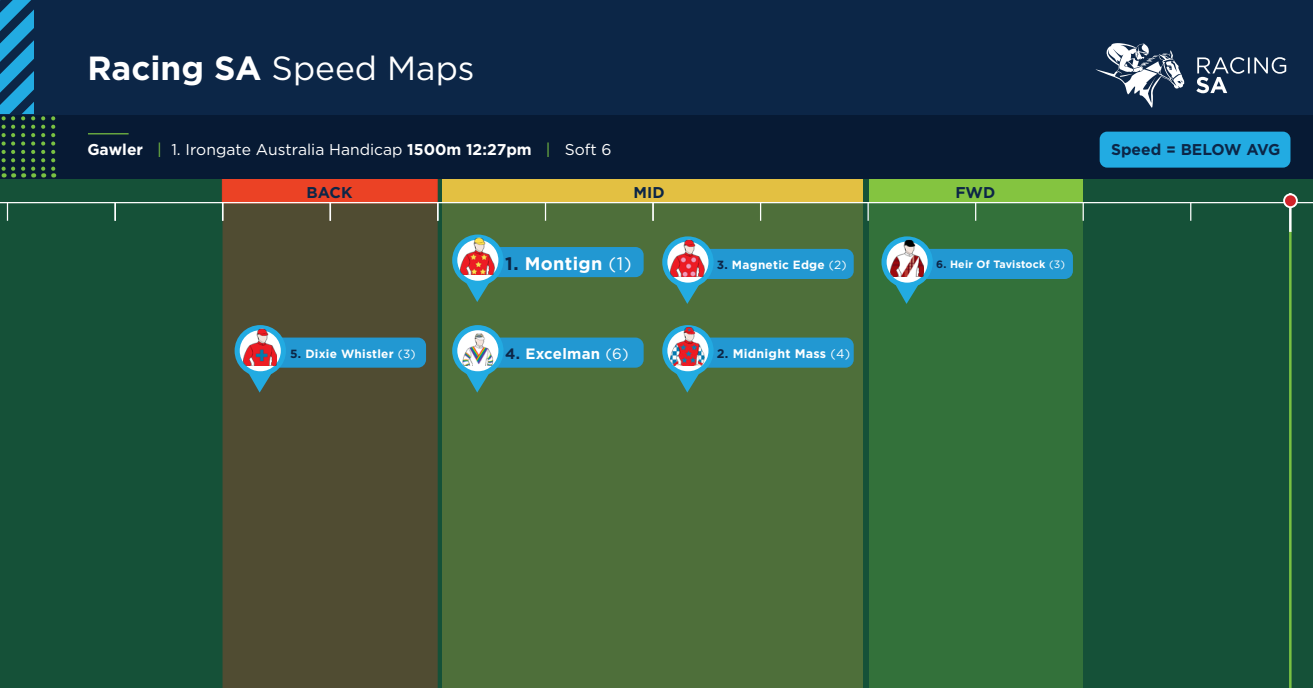
<style>
.page{position:relative;width:1313px;height:688px;background:#fff}
.page>*{position:absolute;margin:0;border:0;box-sizing:border-box;transform-origin:0 0}
.t1{font:33.5px "Gotham HTF";color:#fff}
.t2{font:700 18.12px "Gotham HTF";letter-spacing:.02em;color:#fff}
.t3{font:15.62px "Gotham";color:#fff}
.t4{font:700 15.62px "Gotham HTF";color:#0c2647}
.t5{font:700 15px "Gotham HTF";letter-spacing:.02em;color:#fff}
.t6{font:700 12.5px "Gotham HTF";letter-spacing:.02em;color:#fff}
.t7{font:700 11.88px "Gotham HTF";letter-spacing:.02em;color:#fff}
.t8{font:700 10.62px "Gotham HTF";letter-spacing:.02em;color:#fff}
.s1{font-weight:700}
.s2{font-family:"Gotham HTF";font-weight:700}
.s3{font-family:"Gotham HTF";color:#79c142}
.s4{font-family:"Gotham HTF"}
.s5{color:#0c2647}
.s6{font-family:"Gotham";font-weight:400}
</style>
<div class="page">
<div style="left:0;top:149px;width:1312px;height:539px;background:#155138"></div>
<div style="left:223px;top:203px;width:214px;height:485px;background:#504c32"></div>
<div style="left:222px;top:178px;width:215px;height:25px;background:#eb4225;border:1px solid #eb3e26"></div>
<div style="left:443px;top:178px;width:420px;height:25px;background:#e3c042"></div>
<div style="left:868px;top:178px;width:214px;height:25px;background:#84c440"></div>
<div style="left:443px;top:203px;width:420px;height:485px;background:#4e6f3a"></div>
<div style="left:868px;top:200px;width:214px;height:488px;background:#33713a"></div>
<div style="left:0;top:0;width:1312px;height:178px;background:#0c2647"></div>
<hr style="left:0;top:202px;width:1312px;height:1px;background:#fff">
<div style="left:0;top:115px;width:1312px;height:63px;background:#071a34"></div>
<svg style="left:545px;top:203px;width:1px;height:18px"></svg>
<hr style="left:88px;top:133px;width:41px;height:1px;background:#79c142">
<svg style="left:1196px;top:57px;width:90px;height:36px"></svg>
<svg style="left:1095px;top:43px;width:89px;height:65px"></svg>
<svg style="left:652px;top:203px;width:1px;height:18px"></svg>
<svg style="left:760px;top:203px;width:1px;height:18px"></svg>
<svg style="left:867px;top:203px;width:1px;height:18px"></svg>
<svg style="left:975px;top:203px;width:1px;height:18px"></svg>
<svg style="left:1082px;top:203px;width:1px;height:18px"></svg>
<svg style="left:1190px;top:203px;width:1px;height:18px"></svg>
<svg style="left:41px;top:116px;width:4px;height:61px"></svg>
<svg style="left:51px;top:116px;width:4px;height:61px"></svg>
<svg style="left:0;top:0;width:35px;height:177px"></svg>
<hr style="left:1289px;top:231px;width:2px;height:457px;background:#79c142">
<hr style="left:1289px;top:193px;width:2px;height:39px;background:#fff">
<div style="left:1284px;top:194px;width:12px;height:13px;background:#d1232a;border-radius:50%"></div>
<div style="left:1283px;top:193px;width:14px;height:15px;border:2px solid #fff;border-radius:50%"></div>
<svg style="left:7px;top:203px;width:1px;height:18px"></svg>
<svg style="left:114px;top:203px;width:2px;height:18px"></svg>
<svg style="left:222px;top:203px;width:1px;height:18px"></svg>
<svg style="left:329px;top:203px;width:2px;height:18px"></svg>
<svg style="left:437px;top:203px;width:1px;height:18px"></svg>
<svg style="left:235px;top:325px;width:191px;height:67px;background:#3f717b"></svg>
<img style="left:243px;top:327px;width:34px;height:38px">
<svg style="left:452px;top:325px;width:191px;height:67px"></svg>
<img style="left:461px;top:327px;width:33px;height:38px">
<svg style="left:452px;top:234px;width:191px;height:68px"></svg>
<img style="left:461px;top:236px;width:33px;height:38px">
<svg style="left:881px;top:236px;width:192px;height:68px"></svg>
<img style="left:890px;top:238px;width:33px;height:38px">
<svg style="left:662px;top:325px;width:191px;height:67px"></svg>
<img style="left:671px;top:327px;width:33px;height:38px">
<svg style="left:662px;top:236px;width:191px;height:68px"></svg>
<img style="left:671px;top:238px;width:33px;height:38px">
<div style="left:1099px;top:132px;width:191px;height:36px;background:#22abe2;border-radius:8px"></div>
<p class="t1" style="left:87px;top:49px;width:389px"><span class="s1">Racing SA</span> Speed Maps</p>
<p class="t3" style="left:87px;top:141px;width:526px"><span class="s2">Gawler</span> <span class="s3">|</span> <span class="s4">1.</span> Irongate Australia Handicap <span class="s2">1500m 12:27pm</span> <span class="s3">|</span> Soft 6</p>
<p class="t4" style="left:306px;top:184px;width:47px">BACK</p>
<p class="t4" style="left:633px;top:183px;width:33px">MID</p>
<p class="t4" style="left:955px;top:184px;width:41px">FWD</p>
<p class="t2" style="left:505px;top:253px;width:128px"><span class="s5">1.</span> Montign <span class="s6">(1)</span></p>
<p class="t8" style="left:936px;top:258px;width:131px"><span class="s5">6.</span> Heir Of Tavistock <span class="s6">(3)</span></p>
<p class="t7" style="left:717px;top:258px;width:131px"><span class="s5">3.</span> Magnetic Edge <span class="s6">(2)</span></p>
<p class="t7" style="left:290px;top:346px;width:127px"><span class="s5">5.</span> Dixie Whistler <span class="s6">(3)</span></p>
<p class="t5" style="left:505px;top:345px;width:125px"><span class="s5">4.</span> Excelman <span class="s6">(6)</span></p>
<p class="t6" style="left:717px;top:346px;width:135px"><span class="s5">2.</span> Midnight Mass <span class="s6">(4)</span></p>
<p class="t4" style="left:1111px;top:141px;width:171px">Speed = BELOW AVG</p>
</div>
